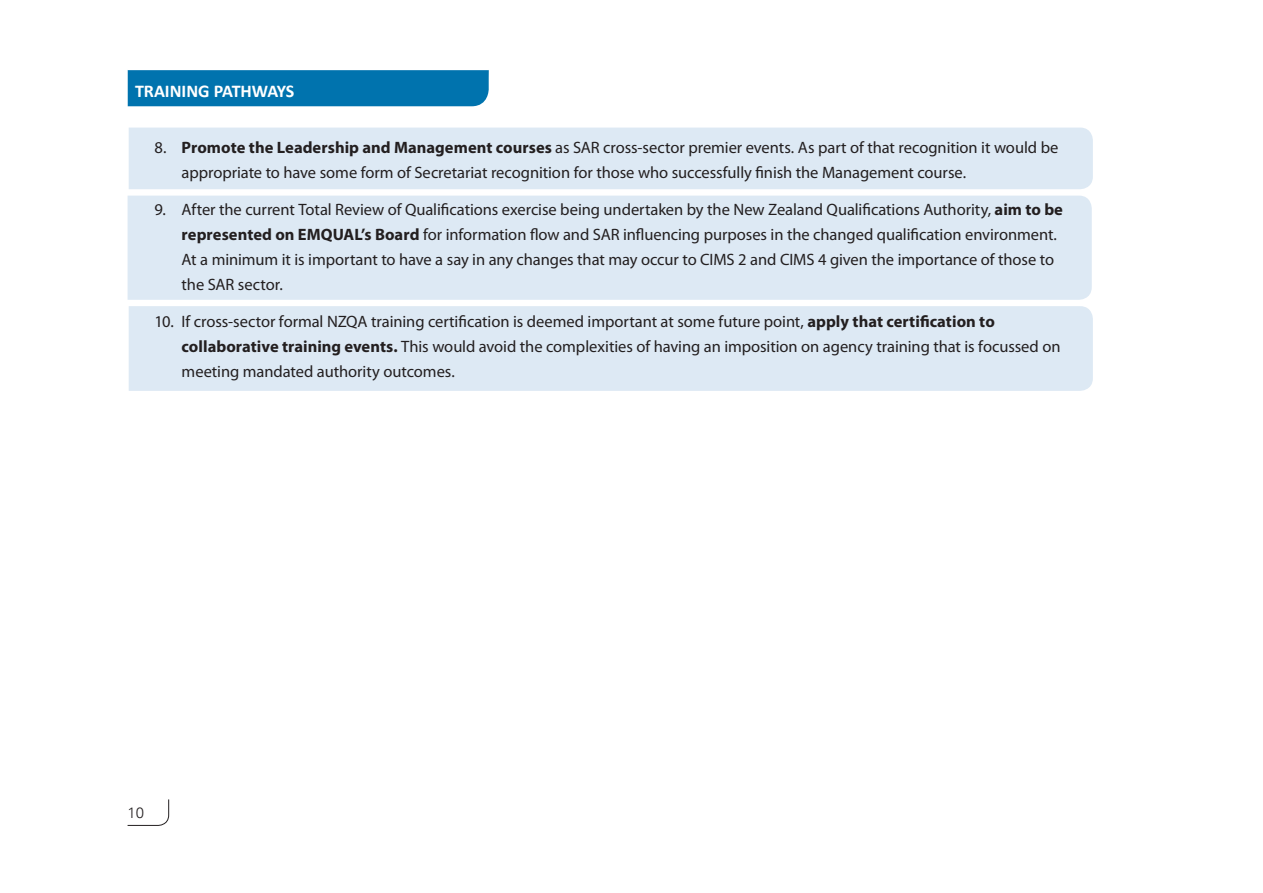
<style>
.page{position:relative;width:1263px;height:893px;background:#fff}
.page>*{position:absolute;margin:0;border:0;box-sizing:border-box;transform-origin:0 0}
.t1{font:700 18px "Calibri";color:#fff}
.t2{font:16.5px/24.9px "Myriad Pro";letter-spacing:-.005em;color:#231f20}
.t3{font:300 15px "Univers";color:#231f20}
.s1{font-weight:700}
</style>
<div class="page">
<svg style="left:127px;top:799px;width:42px;height:27px"></svg>
<div style="left:128px;top:70px;width:361px;height:36px;background:#0073ae"></div>
<div style="left:129px;top:128px;width:964px;height:61px;background:#dde9f4"></div>
<div style="left:128px;top:196px;width:964px;height:104px;background:#dde9f4"></div>
<div style="left:129px;top:306px;width:964px;height:85px;background:#dde9f4"></div>
<p class="t1" style="left:135px;top:80px;width:161px">TRAINING PATHWAYS</p>
<p class="t2" style="left:182px;top:135px;width:878px;text-indent:-27px">8. <span class="s1">Promote the Leadership and Management courses</span> as SAR cross-sector premier events. As part of that recognition it would be appropriate to have some form of Secretariat recognition for those who successfully finish the Management course.</p>
<p class="t2" style="left:182px;top:197px;width:883px;text-indent:-27px">9. After the current Total Review of Qualifications exercise being undertaken by the New Zealand Qualifications Authority, <span class="s1">aim to be represented on EMQUAL’s Board</span> for information flow and SAR influencing purposes in the changed qualification environment.<br>At a minimum it is important to have a say in any changes that may occur to CIMS 2 and CIMS 4 given the importance of those to the SAR sector.</p>
<p class="t2" style="left:182px;top:309px;width:880px;text-indent:-27px">10. If cross-sector formal NZQA training certification is deemed important at some future point, <span class="s1">apply that certification to collaborative training events.</span> This would avoid the complexities of having an imposition on agency training that is focussed on meeting mandated authority outcomes.</p>
<p class="t3" style="left:128px;top:803px;width:18px">10</p>
</div>
